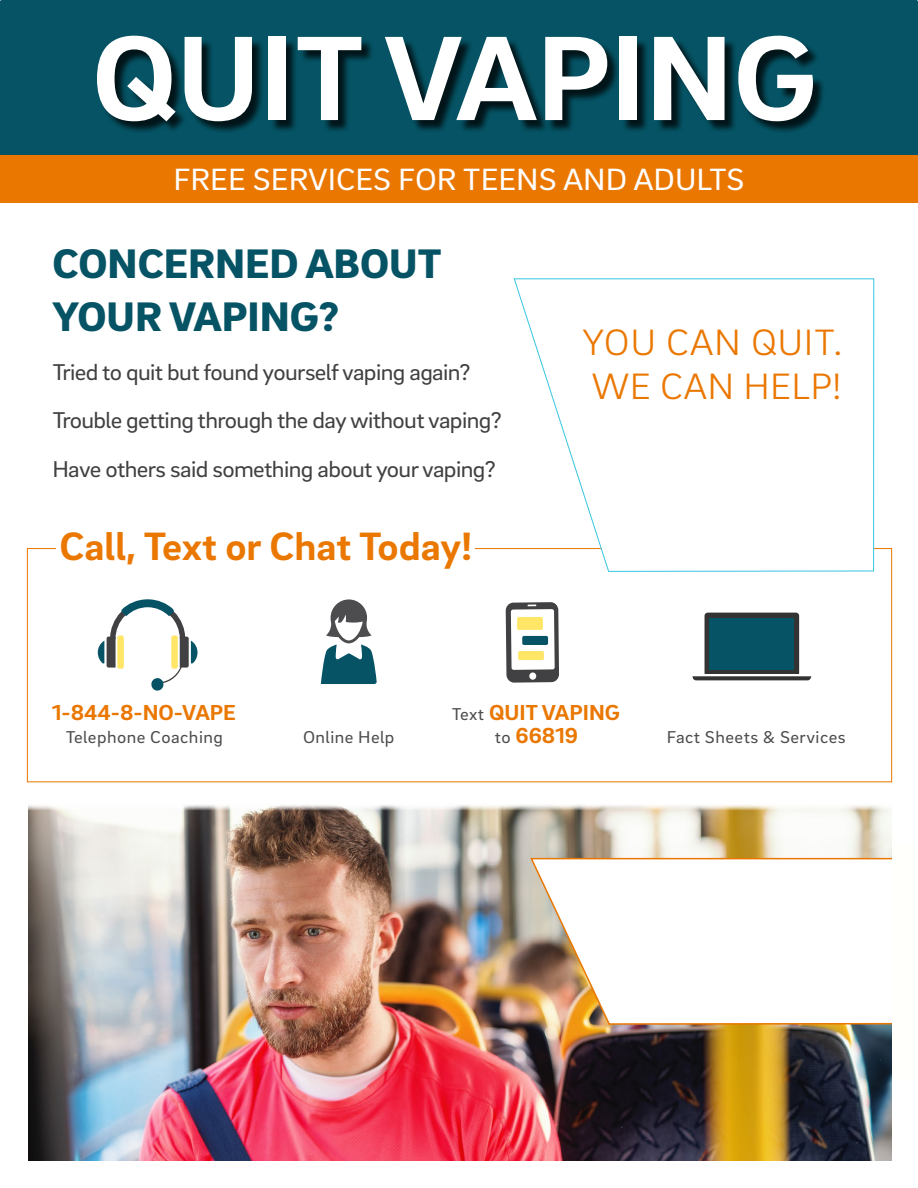
<style>
.page{position:relative;width:918px;height:1188px;background:#fff}
.page>*{position:absolute;margin:0;border:0;box-sizing:border-box;transform-origin:0 0}
.t1{font:700 123px "Brix Sans";color:#fff;scale:1.05 1}
.t2{font:900 42.3px/52.5px "Brix Sans";color:#055364;scale:1.05 1}
.t3{font:700 40.5px "Brix Sans";color:#ea7700;scale:1.05 1}
.t4{font:300 37.5px/43.5px "Brix Sans";letter-spacing:.005em;color:#ea7700;scale:1.05 1}
.t5{font:31.5px "Brix Sans";color:#fff;scale:1.05 1}
.t6{font:23.4px/48.8px "Brix Sans";letter-spacing:-.025em;color:#414042;scale:1.05 1}
.t7{font:700 22.2px "Brix Sans";color:#ea7700;scale:1.05 1}
.t8{font:17.55px "Brix Sans";letter-spacing:.025em;color:#4d4d4f;scale:1.05 1}
.s1{font-weight:400;font-size:17.55px;color:#4d4d4f}
</style>
<div class="page">
<svg style="left:506px;top:602px;width:53px;height:81px"></svg>
<div style="left:529px;top:672px;width:7px;height:8px;background:#fff;border-radius:50%"></div>
<div style="left:517px;top:617px;width:26px;height:13px;background:#ffe666;border-radius:2px"></div>
<div style="left:522px;top:636px;width:26px;height:9px;background:#055364;border-radius:2px"></div>
<div style="left:518px;top:651px;width:26px;height:9px;background:#ffe666;border-radius:2px"></div>
<svg style="left:320px;top:599px;width:57px;height:85px"></svg>
<div style="left:0;top:0;width:918px;height:186px;background:#055364;border-radius:2px"></div>
<div style="left:99px;top:38px;width:727px;height:96px;background:#000;opacity:.75"></div>
<svg style="left:98px;top:599px;width:100px;height:92px"></svg>
<div style="left:171px;top:635px;width:7px;height:34px;background:#ffe666;border-radius:2px"></div>
<div style="left:0;top:155px;width:918px;height:48px;background:#ea7700"></div>
<svg style="left:692px;top:613px;width:119px;height:67px"></svg>
<img style="left:28px;top:804px;width:864px;height:357px">
<svg style="left:529px;top:857px;width:363px;height:169px"></svg>
<div style="left:892px;top:847px;width:26px;height:234px;background:#fffffb"></div>
<svg style="left:514px;top:278px;width:360px;height:294px"></svg>
<svg style="left:602px;top:438px;width:263px;height:121px"></svg>
<h1 class="t1" style="left:92px;top:-2px;width:692px">QUIT VAPING</h1>
<h3 class="t5" style="left:173px;top:159px;width:546px">FREE SERVICES FOR TEENS AND ADULTS</h3>
<h2 class="t2" style="left:52px;top:236px;width:373px">CONCERNED ABOUT<br>YOUR VAPING?</h2>
<p class="t6" style="left:52px;top:346px;width:429px">Tried to quit but found yourself vaping again?<br>Trouble getting through the day without vaping?<br>Have others said something about your vaping?</p>
<h3 class="t3" style="left:59px;top:519px;width:394px">Call, Text or Chat Today!</h3>
<h3 class="t4" style="left:582px;top:320px;width:249px">YOU CAN QUIT.<br>WE CAN HELP!</h3>
<p class="t7" style="left:52px;top:698px;width:177px">1-844-8-NO-VAPE</p>
<p class="t7" style="left:452px;top:698px;width:162px"><span class="s1">Text</span> QUIT VAPING</p>
<p class="t8" style="left:66px;top:726px;width:151px">Telephone Coaching</p>
<p class="t8" style="left:303px;top:726px;width:89px">Online Help</p>
<p class="t7" style="left:495px;top:721px;width:81px"><span class="s1">to</span> 66819</p>
<p class="t8" style="left:667px;top:726px;width:172px">Fact Sheets &amp; Services</p>
</div>
